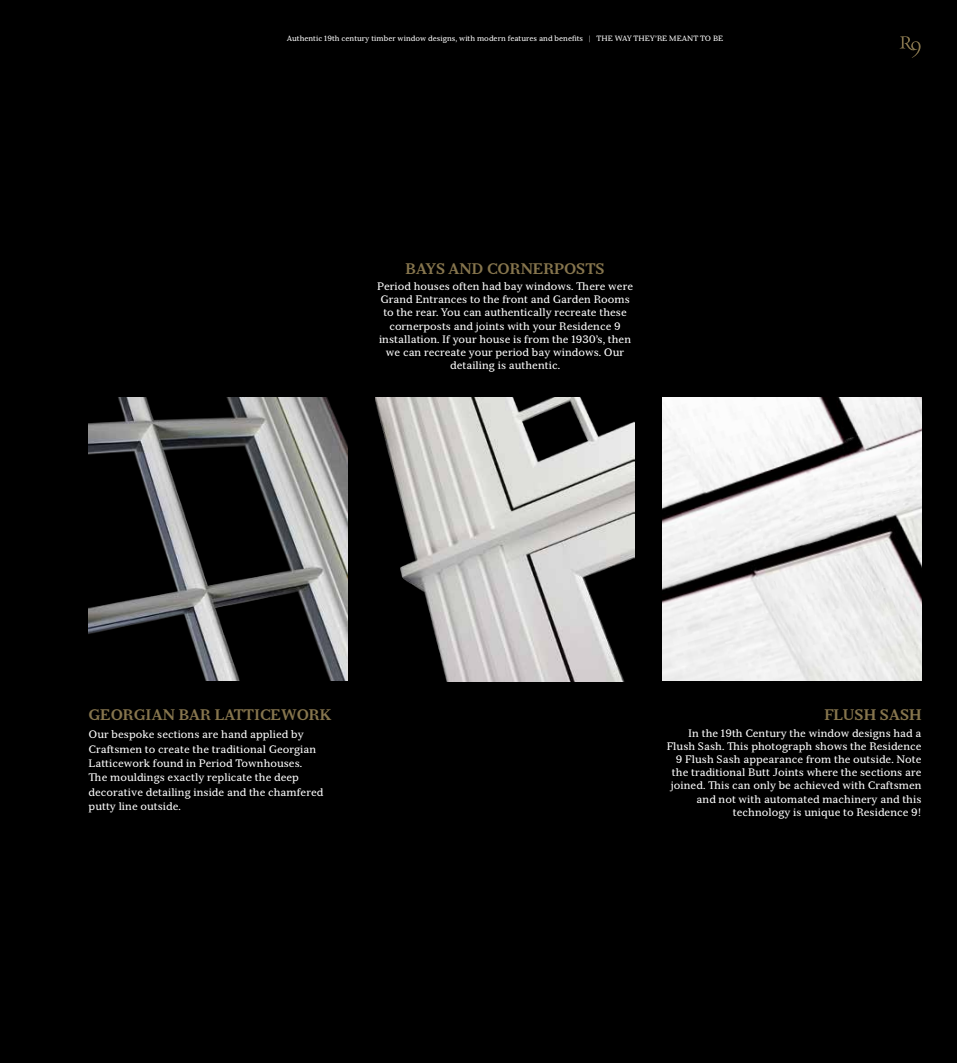
<style>
.page{position:relative;width:957px;height:1063px;background:#000}
.page>*{position:absolute;margin:0;border:0;box-sizing:border-box;transform-origin:0 0}
.t1{font:700 15px "Serif 6 Beta";color:#86754d}
.t2{font:10.62px/13.1px "Serif 6 Beta";color:#fff;text-align:center}
.t3{font:7.5px "Serif 6 Beta";color:#fff}
</style>
<div class="page">
<img style="left:663px;top:397px;width:258px;height:284px">
<img style="left:89px;top:397px;width:258px;height:284px">
<img style="left:376px;top:398px;width:258px;height:284px">
<svg style="left:899px;top:36px;width:22px;height:22px"></svg>
<p class="t3" style="left:287px;top:34px;width:438px">Authentic 19th century timber window designs, with modern features and benefits | THE WAY THEY’RE MEANT TO BE</p>
<h1 class="t1" style="left:405px;top:259px;width:201px">BAYS AND CORNERPOSTS</h1>
<p class="t2" style="left:377px;top:280px;width:257px">Period houses often had bay windows. There were Grand Entrances to the front and Garden Rooms to the rear. You can authentically recreate these cornerposts and joints with your Residence 9 installation. If your house is from the 1930’s, then we can recreate your period bay windows. Our detailing is authentic.</p>
<h1 class="t1" style="left:89px;top:706px;width:244px">GEORGIAN BAR LATTICEWORK</h1>
<p class="t2" style="left:89px;top:727px;width:236px;line-height:14.4px;text-align:left">Our bespoke sections are hand applied by Craftsmen to create the traditional Georgian Latticework found in Period Townhouses.<br>The mouldings exactly replicate the deep decorative detailing inside and the chamfered putty line outside.</p>
<h1 class="t1" style="left:824px;top:706px;width:99px">FLUSH SASH</h1>
<p class="t2" style="left:667px;top:727px;width:256px;text-align:right">In the 19th Century the window designs had a Flush Sash. This photograph shows the Residence 9 Flush Sash appearance from the outside. Note the traditional Butt Joints where the sections are joined. This can only be achieved with Craftsmen and not with automated machinery and this technology is unique to Residence 9!</p>
</div>
